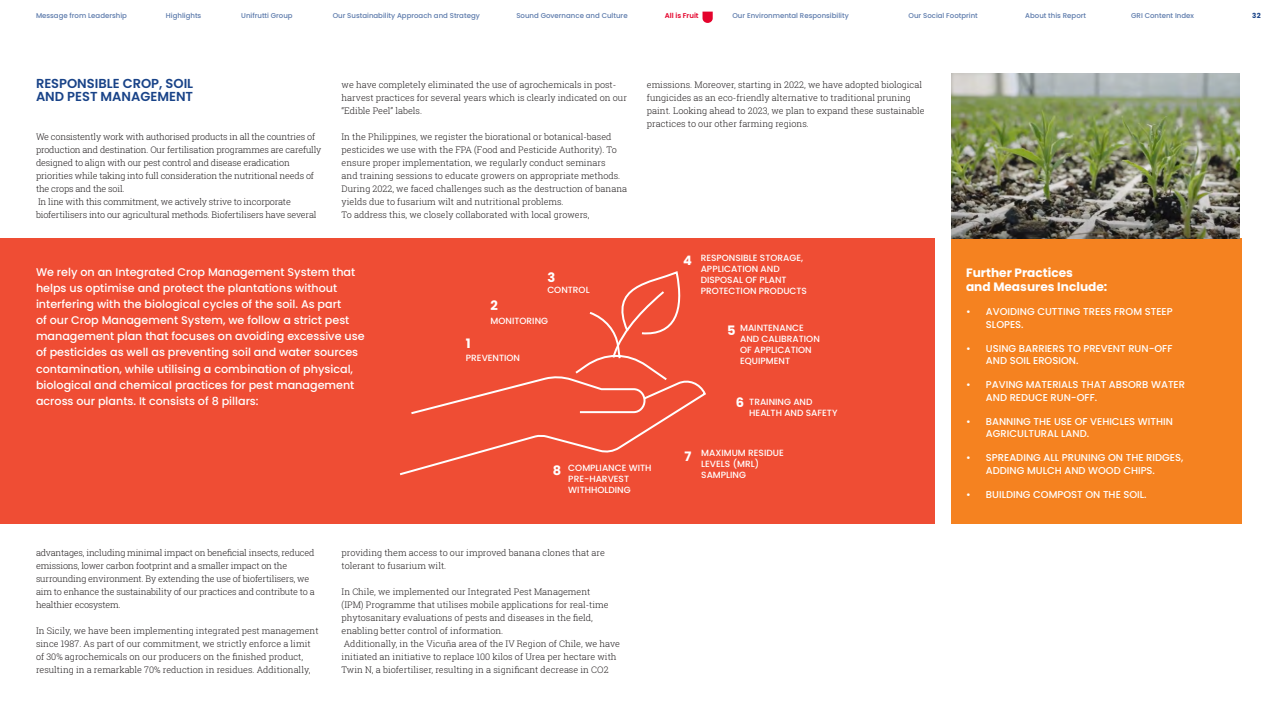
<style>
.page{position:relative;width:1276px;height:720px;background:#fff}
.page>*{position:absolute;margin:0;border:0;box-sizing:border-box;transform-origin:0 0}
.Titoletto_secondo_li{font:600 13px "Poppins";color:#194388}
.testo_CEO{font:700 13px "Poppins";color:#fff}
.testo_CEO-2{font:700 12.2px "Poppins";color:#fff}
.testo_CEO-3{font:500 11.2px/16.1px "Poppins";color:#fff}
.t1{font:500 9.9px/12.2px "Poppins";color:#fff}
.Testo_corrente{font:300 9px/13px "Roboto Slab";color:#231f20}
.Testo_corrente-2{font:300 9px/13px "Roboto Slab";letter-spacing:-.02em;color:#231f20}
.testo_CEO-4{font:500 9px/11px "Poppins";color:#fff}
.t2{font:500 7px "Poppins";color:#5c7aab}
.t3{font:600 7px "Poppins";color:#e4032c}
.t4{font:700 7px "Poppins";color:#194388}
</style>
<div class="page">
<div style="left:0;top:238px;width:934px;height:286px;background:#ef4d34"></div>
<div style="left:951px;top:238px;width:291px;height:286px;background:#f58220"></div>
<img style="left:951px;top:74px;width:289px;height:164px">
<svg style="left:399px;top:271px;width:307px;height:205px"></svg>
<svg style="left:702px;top:12px;width:11px;height:11px"></svg>
<p class="t2" style="left:36px;top:12px;width:92px">Message from Leadership</p>
<p class="t2" style="left:166px;top:12px;width:37px">Highlights</p>
<p class="t2" style="left:241px;top:12px;width:53px">Unifrutti Group</p>
<p class="t2" style="left:333px;top:12px;width:149px">Our Sustainability Approach and Strategy</p>
<p class="t2" style="left:516px;top:12px;width:113px">Sound Governance and Culture</p>
<p class="t3" style="left:665px;top:12px;width:35px">All is Fruit</p>
<p class="t2" style="left:732px;top:12px;width:118px">Our Environmental Responsibility</p>
<p class="t2" style="left:908px;top:12px;width:71px">Our Social Footprint</p>
<p class="t2" style="left:1025px;top:12px;width:62px">About this Report</p>
<p class="t2" style="left:1131px;top:12px;width:64px">GRI Content Index</p>
<p class="Titoletto_secondo_li" style="left:36px;top:76px;width:159px">RESPONSIBLE CROP, SOIL</p>
<p class="Titoletto_secondo_li" style="left:36px;top:89px;width:159px">AND PEST MANAGEMENT</p>
<p class="Testo_corrente-2" style="left:36px;top:130px;width:287px">We consistently work with authorised products in all the countries of production and destination. Our fertilisation programmes are carefully designed to align with our pest control and disease eradication priorities while taking into full consideration the nutritional needs of the crops and the soil.</p>
<p class="Testo_corrente-2" style="left:36px;top:195px;width:282px">In line with this commitment, we actively strive to incorporate biofertilisers into our agricultural methods. Biofertilisers have several</p>
<p class="Testo_corrente" style="left:342px;top:78px;width:287px">we have completely eliminated the use of agrochemicals in post&shy;harvest practices for several years which is clearly indicated on our “Edible Peel” labels.</p>
<p class="Testo_corrente" style="left:342px;top:130px;width:287px">In the Philippines, we register the biorational or botanical-based pesticides we use with the FPA (Food and Pesticide Authority). To ensure proper implementation, we regularly conduct seminars<br>and training sessions to educate growers on appropriate methods.<br>During 2022, we faced challenges such as the destruction of banana yields due to fusarium wilt and nutritional problems.</p>
<p class="Testo_corrente" style="left:342px;top:208px;width:249px">To address this, we closely collaborated with local growers,</p>
<p class="testo_CEO-3" style="left:36px;top:264px;width:330px">We rely on an Integrated Crop Management System that helps us optimise and protect the plantations without interfering with the biological cycles of the soil. As part<br>of our Crop Management System, we follow a strict pest management plan that focuses on avoiding excessive use of pesticides as well as preventing soil and water sources contamination, while utilising a combination of physical, biological and chemical practices for pest management across our plants. It consists of 8 pillars:</p>
<p class="testo_CEO" style="left:547px;top:270px;width:9px">3</p>
<p class="testo_CEO" style="left:490px;top:298px;width:9px">2</p>
<p class="testo_CEO-4" style="left:547px;top:284px;width:44px">CONTROL</p>
<p class="testo_CEO" style="left:466px;top:336px;width:6px">1</p>
<p class="testo_CEO-4" style="left:490px;top:315px;width:59px">MONITORING</p>
<p class="testo_CEO-4" style="left:466px;top:352px;width:56px">PREVENTION</p>
<p class="Testo_corrente" style="left:647px;top:78px;width:279px">emissions. Moreover, starting in 2022, we have adopted biological fungicides as an eco-friendly alternative to traditional pruning paint. Looking ahead to 2023, we plan to expand these sustainable practices to our other farming regions.</p>
<p class="testo_CEO" style="left:683px;top:253px;width:10px">4</p>
<p class="testo_CEO-4" style="left:700px;top:252px;width:108px">RESPONSIBLE STORAGE,<br>APPLICATION AND<br>DISPOSAL OF PLANT<br>PROTECTION PRODUCTS</p>
<p class="testo_CEO-4" style="left:740px;top:322px;width:81px">MAINTENANCE<br>AND CALIBRATION<br>OF APPLICATION<br>EQUIPMENT</p>
<p class="testo_CEO-4" style="left:749px;top:396px;width:90px">TRAINING AND<br>HEALTH AND SAFETY</p>
<p class="testo_CEO" style="left:727px;top:323px;width:10px">5</p>
<p class="testo_CEO" style="left:736px;top:395px;width:10px">6</p>
<p class="Testo_corrente-2" style="left:36px;top:546px;width:280px">advantages, including minimal impact on beneficial insects, reduced emissions, lower carbon footprint and a smaller impact on the surrounding environment. By extending the use of biofertilisers, we aim to enhance the sustainability of our practices and contribute to a healthier ecosystem.</p>
<p class="Testo_corrente" style="left:36px;top:624px;width:284px">In Sicily, we have been implementing integrated pest management since 1987. As part of our commitment, we strictly enforce a limit of 30% agrochemicals on our producers on the finished product, resulting in a remarkable 70% reduction in residues. Additionally,</p>
<p class="testo_CEO" style="left:553px;top:463px;width:10px">8</p>
<p class="testo_CEO-4" style="left:568px;top:462px;width:85px">COMPLIANCE WITH<br>PRE-HARVEST<br>WITHHOLDING</p>
<p class="Testo_corrente" style="left:342px;top:546px;width:265px">providing them access to our improved banana clones that are tolerant to fusarium wilt.</p>
<p class="Testo_corrente" style="left:342px;top:585px;width:268px">In Chile, we implemented our Integrated Pest Management (IPM) Programme that utilises mobile applications for real-time phytosanitary evaluations of pests and diseases in the field, enabling better control of information.</p>
<p class="Testo_corrente" style="left:342px;top:637px;width:280px">Additionally, in the Vicuña area of the IV Region of Chile, we have initiated an initiative to replace 100 kilos of Urea per hectare with<br>Twin N, a biofertiliser, resulting in a significant decrease in CO2</p>
<p class="testo_CEO" style="left:684px;top:448px;width:8px">7</p>
<p class="testo_CEO-4" style="left:701px;top:448px;width:84px">MAXIMUM RESIDUE<br>LEVELS (MRL)<br>SAMPLING</p>
<p class="testo_CEO-2" style="left:966px;top:265px;width:109px">Further Practices</p>
<p class="testo_CEO-2" style="left:966px;top:280px;width:143px">and Measures Include:</p>
<p class="t1" style="left:986px;top:306px;width:188px;text-indent:-20px">• AVOIDING CUTTING TREES FROM STEEP<br>SLOPES.</p>
<p class="t1" style="left:986px;top:342px;width:188px;text-indent:-20px">• USING BARRIERS TO PREVENT RUN-OFF<br>AND SOIL EROSION.</p>
<p class="t1" style="left:986px;top:379px;width:201px;text-indent:-20px">• PAVING MATERIALS THAT ABSORB WATER<br>AND REDUCE RUN-OFF.</p>
<p class="t1" style="left:986px;top:415px;width:188px;text-indent:-20px">• BANNING THE USE OF VEHICLES WITHIN<br>AGRICULTURAL LAND.</p>
<p class="t1" style="left:986px;top:452px;width:199px;text-indent:-20px">• SPREADING ALL PRUNING ON THE RIDGES,<br>ADDING MULCH AND WOOD CHIPS.</p>
<p class="t1" style="left:966px;top:488px;width:182px">• BUILDING COMPOST ON THE SOIL.</p>
<p class="t4" style="left:1252px;top:12px;width:10px">32</p>
</div>
